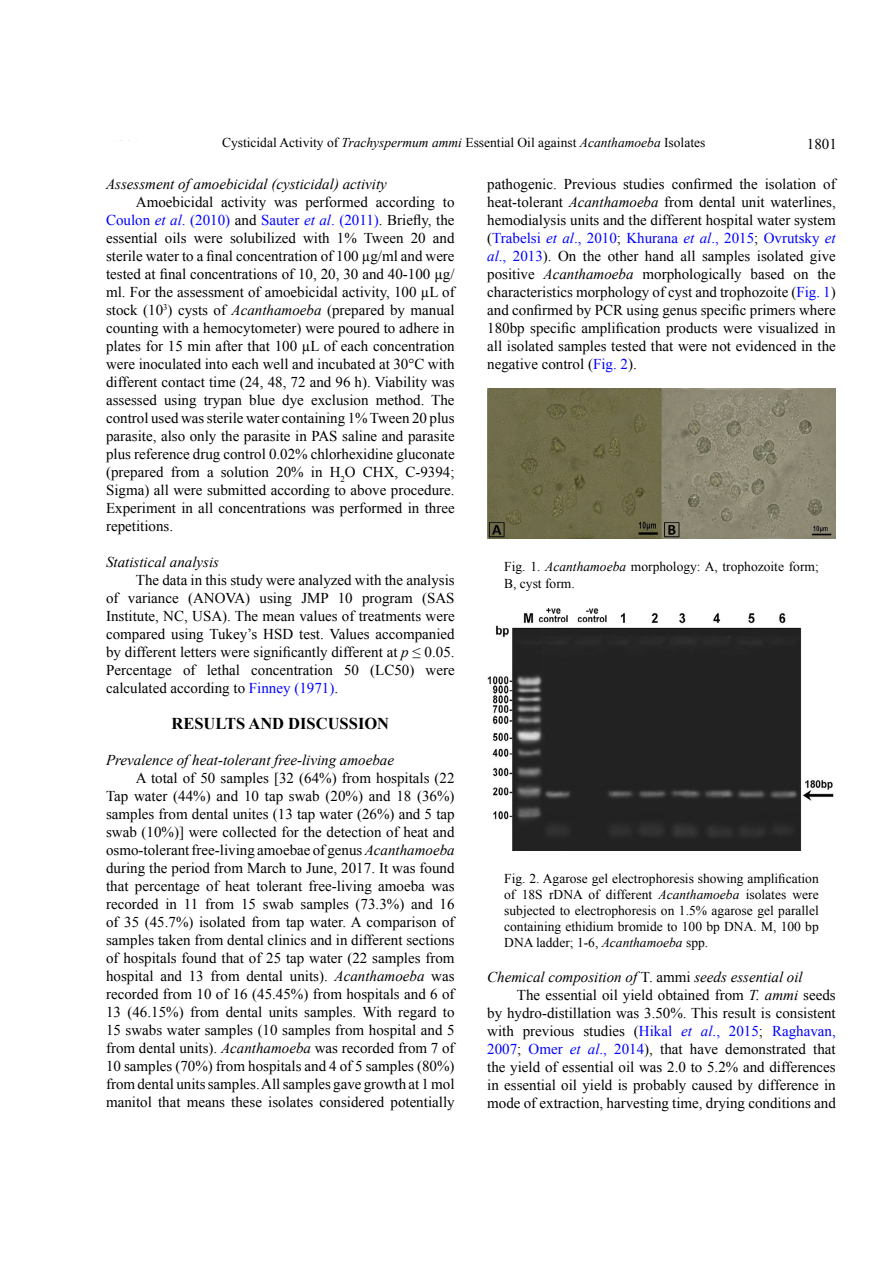
<style>
.page{position:relative;width:893px;height:1263px;background:#fff}
.page>*{position:absolute;margin:0;border:0;box-sizing:border-box;transform-origin:0 0}
.t1{font:700 16.5px "Times New Roman";color:#000}
.t2{font:15px/18px "Times New Roman";color:#000;text-align:justify}
.t3{font:italic 15px "Times New Roman";color:#000}
.t4{font:13.5px/16.2px "Times New Roman";color:#000}
.s1{font-style:italic}
.s2{color:#00f}
.s3{font-style:italic;color:#00f}
.s4{font-style:normal}
</style>
<div class="page">
<img style="left:487px;top:388px;width:349px;height:151px">
<img style="left:487px;top:609px;width:347px;height:241px">
<p class="t4" style="left:222px;top:134px;width:485px">Cysticidal Activity of <span class="s1">Trachyspermum ammi</span> Essential Oil against <span class="s1">Acanthamoeba</span> Isolates</p>
<p class="t2" style="left:807px;top:135px;width:31px">1801</p>
<p class="t3" style="left:106px;top:174px;width:282px">Assessment of amoebicidal (cysticidal) activity</p>
<p class="t2" style="left:106px;top:193px;width:350px;text-indent:30px">Amoebicidal activity was performed according to <span class="s2">Coulon</span> <span class="s3">et al</span><span class="s2">. (2010)</span> and <span class="s2">Sauter</span> <span class="s3">et al</span><span class="s2">. (2011)</span>. Briefly, the essential oils were solubilized with 1% Tween 20 and sterile water to a final concentration of 100 µg/ml and were tested at final concentrations of 10, 20, 30 and 40-100 µg/ ml. For the assessment of amoebicidal activity, 100 µL of stock (10<sup>3</sup>) cysts of <span class="s1">Acanthamoeba</span> (prepared by manual counting with a hemocytometer) were poured to adhere in plates for 15 min after that 100 µL of each concentration were inoculated into each well and incubated at 30°C with different contact time (24, 48, 72 and 96 h). Viability was assessed using trypan blue dye exclusion method. The control used was sterile water containing 1% Tween 20 plus parasite, also only the parasite in PAS saline and parasite plus reference drug control 0.02% chlorhexidine gluconate (prepared from a solution 20% in H<sub>2</sub>O CHX, C-9394; Sigma) all were submitted according to above procedure.<br>Experiment in all concentrations was performed in three repetitions.</p>
<p class="t3" style="left:106px;top:552px;width:114px">Statistical analysis</p>
<p class="t2" style="left:106px;top:571px;width:350px;text-indent:30px">The data in this study were analyzed with the analysis of variance (ANOVA) using JMP 10 program (SAS Institute, NC, USA). The mean values of treatments were compared using Tukey’s HSD test. Values accompanied by different letters were significantly different at <span class="s1">p</span> ≤ 0.05.<br>Percentage of lethal concentration 50 (LC50) were calculated according to <span class="s2">Finney (1971)</span>.</p>
<p class="t1" style="left:172px;top:712px;width:219px">RESULTS AND DISCUSSION</p>
<p class="t3" style="left:106px;top:750px;width:289px">Prevalence of heat-tolerant free-living amoebae</p>
<p class="t2" style="left:106px;top:769px;width:350px;text-indent:30px">A total of 50 samples [32 (64%) from hospitals (22<br>Tap water (44%) and 10 tap swab (20%) and 18 (36%) samples from dental unites (13 tap water (26%) and 5 tap swab (10%)] were collected for the detection of heat and osmo-tolerant free-living amoebae of genus <span class="s1">Acanthamoeba </span>during the period from March to June, 2017. It was found that percentage of heat tolerant free-living amoeba was recorded in 11 from 15 swab samples (73.3%) and 16 of 35 (45.7%) isolated from tap water. A comparison of samples taken from dental clinics and in different sections of hospitals found that of 25 tap water (22 samples from hospital and 13 from dental units). <span class="s1">Acanthamoeba</span> was recorded from 10 of 16 (45.45%) from hospitals and 6 of 13 (46.15%) from dental units samples. With regard to 15 swabs water samples (10 samples from hospital and 5 from dental units). <span class="s1">Acanthamoeba</span> was recorded from 7 of 10 samples (70%) from hospitals and 4 of 5 samples (80%) from dental units samples. All samples gave growth at 1 mol manitol that means these isolates considered potentially</p>
<p class="t2" style="left:487px;top:175px;width:350px">pathogenic. Previous studies confirmed the isolation of heat-tolerant <span class="s1">Acanthamoeba</span> from dental unit waterlines, hemodialysis units and the different hospital water system (<span class="s2">Trabelsi</span> <span class="s3">et al</span><span class="s2">., 2010</span>; <span class="s2">Khurana</span> <span class="s3">et al</span><span class="s2">., 2015</span>; <span class="s2">Ovrutsky</span> <span class="s3">et al</span><span class="s2">., 2013</span>). On the other hand all samples isolated give positive <span class="s1">Acanthamoeba</span> morphologically based on the characteristics morphology of cyst and trophozoite (<span class="s2">Fig. 1</span>) and confirmed by PCR using genus specific primers where 180bp specific amplification products were visualized in all isolated samples tested that were not evidenced in the negative control (<span class="s2">Fig. 2</span>).</p>
<p class="t4" style="left:504px;top:558px;width:316px">Fig. 1. <span class="s1">Acanthamoeba</span> morphology: A, trophozoite form;<br>B, cyst form.</p>
<p class="t4" style="left:504px;top:870px;width:316px;text-align:justify">Fig. 2. Agarose gel electrophoresis showing amplification of 18S rDNA of different <span class="s1">Acanthamoeba</span> isolates were subjected to electrophoresis on 1.5% agarose gel parallel containing ethidium bromide to 100 bp DNA. M, 100 bp DNA ladder; 1-6, <span class="s1">Acanthamoeba</span> spp.</p>
<p class="t3" style="left:487px;top:966px;width:317px">Chemical composition of <span class="s4">T. ammi</span> seeds essential oil</p>
<p class="t2" style="left:517px;top:985px;width:320px">The essential oil yield obtained from <span class="s1">T. ammi</span> seeds</p>
<p class="t2" style="left:487px;top:1003px;width:350px">by hydro-distillation was 3.50%. This result is consistent</p>
<p class="t2" style="left:487px;top:1021px;width:350px">with previous studies (<span class="s2">Hikal</span> <span class="s3">et al</span><span class="s2">., 2015</span>; <span class="s2">Raghavan,</span></p>
<p class="t2" style="left:487px;top:1039px;width:350px"><span class="s2">2007</span>; <span class="s2">Omer</span> <span class="s3">et al</span><span class="s2">., 2014</span>), that have demonstrated that</p>
<p class="t2" style="left:487px;top:1057px;width:350px">the yield of essential oil was 2.0 to 5.2% and differences</p>
<p class="t2" style="left:487px;top:1075px;width:350px">in essential oil yield is probably caused by difference in</p>
<p class="t2" style="left:487px;top:1093px;width:350px">mode of extraction, harvesting time, drying conditions and</p>
</div>
